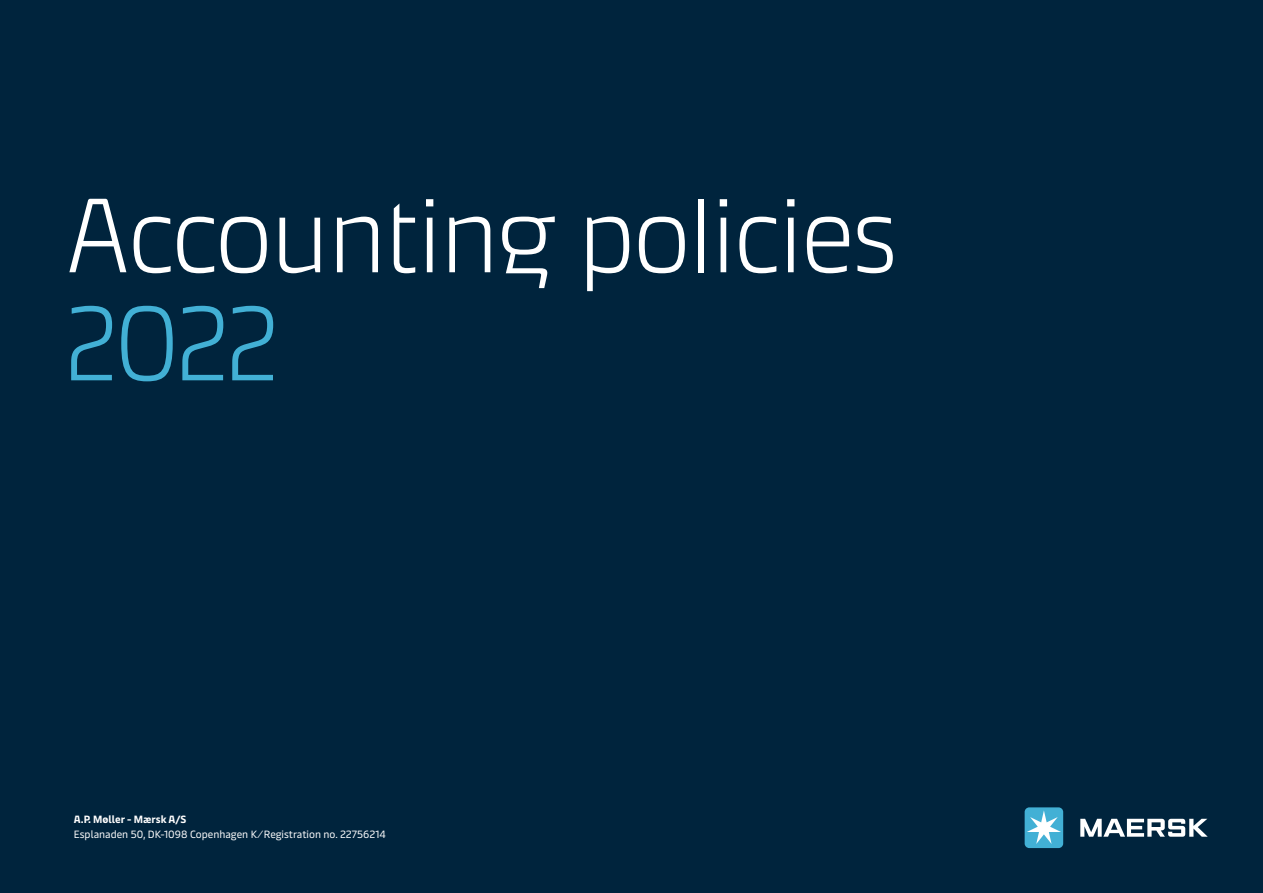
<style>
.page{position:relative;width:1263px;height:893px;background:#00243d}
.page>*{position:absolute;margin:0;border:0;box-sizing:border-box;transform-origin:0 0}
.t1{font:300 105px "Maersk Headline";letter-spacing:-.02em;color:#fff}
.t2{font:300 105px "Maersk Headline";color:#42b0d5}
.t3{font:10.5px "Maersk Text Prop";color:#fff}
.t4{font:700 10.5px "Maersk Text";color:#fff}
</style>
<div class="page">
<svg style="left:1080px;top:819px;width:128px;height:18px"></svg>
<div style="left:1025px;top:807px;width:38px;height:41px;background:#42b0d5;border-radius:5px"></div>
<svg style="left:1027px;top:810px;width:34px;height:34px"></svg>
<h1 class="t1" style="left:66px;top:153px;width:833px">Accounting policies</h1>
<h1 class="t2" style="left:66px;top:261px;width:213px">2022</h1>
<p class="t4" style="left:74px;top:810px;width:114px">A.P. Møller - Mærsk A/S</p>
<p class="t3" style="left:74px;top:825px;width:313px">Esplanaden 50, DK-1098 Copenhagen K ⁄ Registration no. 22756214</p>
</div>
